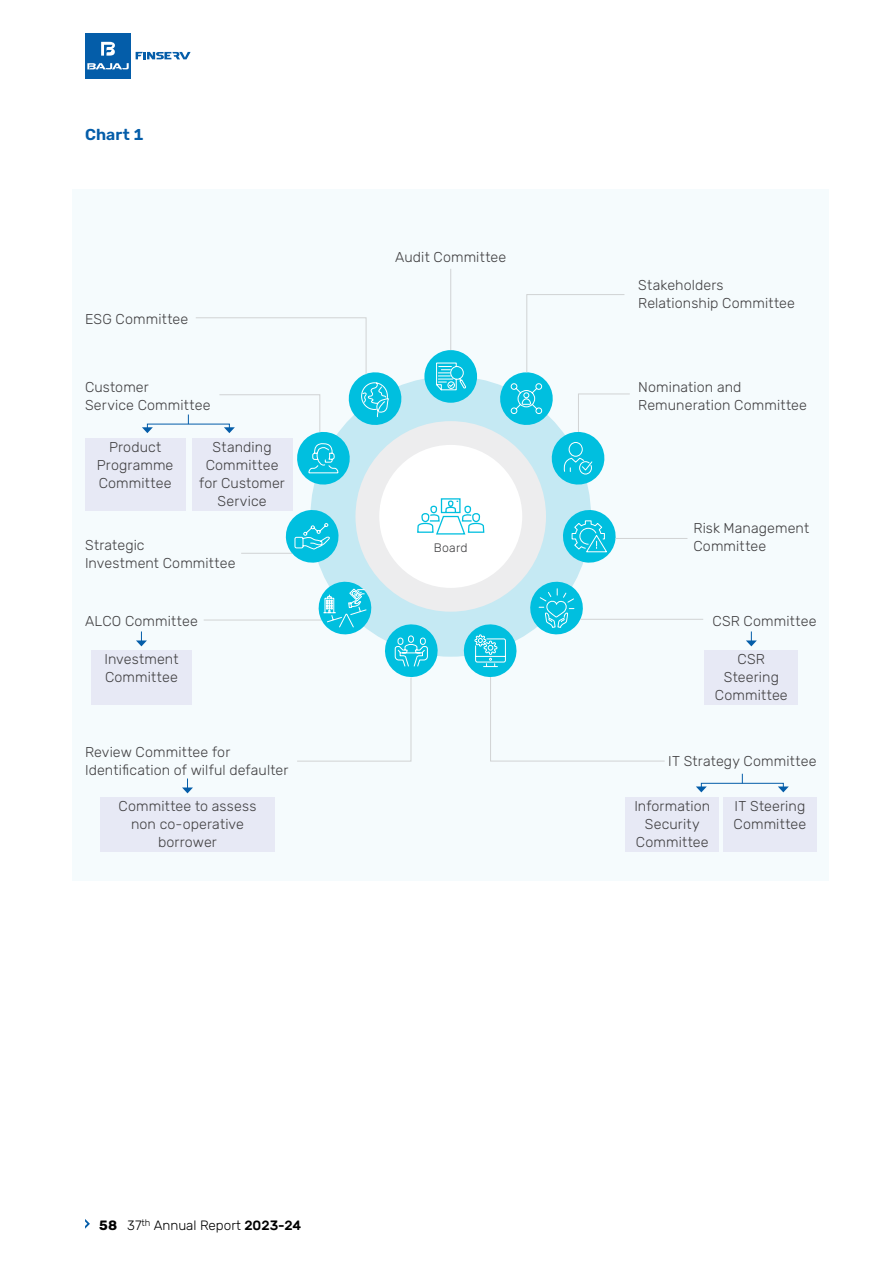
<style>
.page{position:relative;width:893px;height:1263px;background:#fff}
.page>*{position:absolute;margin:0;border:0;box-sizing:border-box;transform-origin:0 0}
.t1{font:600 15.75px "Rubik";letter-spacing:.005em;color:#045da9}
.t2{font:300 14.25px/18px "Rubik";letter-spacing:.01em;color:#414042}
.t3{font:300 13.5px "Rubik";color:#000}
.t4{font:300 12.3px "Rubik";letter-spacing:.02em;color:#414042}
.s1{font-weight:700}
.s2{font-weight:500}
</style>
<div class="page">
<div style="left:72px;top:189px;width:757px;height:691px;background:#f5fbfd"></div>
<div style="left:310px;top:376px;width:281px;height:281px;background:#c5e9f3;border-radius:50%"></div>
<div style="left:424px;top:350px;width:53px;height:53px;background:#00bfdf;border-radius:50%"></div>
<hr style="left:450px;top:269px;width:1px;height:81px;background:#d1d3d4">
<hr style="left:616px;top:538px;width:71px;height:1px;background:#d1d3d4">
<hr style="left:241px;top:553px;width:51px;height:1px;background:#d1d3d4">
<hr style="left:204px;top:620px;width:118px;height:1px;background:#d1d3d4">
<hr style="left:580px;top:619px;width:123px;height:1px;background:#d1d3d4">
<div style="left:355px;top:421px;width:191px;height:191px;background:#ededee;border-radius:50%"></div>
<div style="left:379px;top:445px;width:143px;height:143px;background:#fff;border-radius:50%"></div>
<svg style="left:436px;top:362px;width:30px;height:29px"></svg>
<svg style="left:496px;top:294px;width:134px;height:194px"></svg>
<svg style="left:563px;top:510px;width:53px;height:53px"></svg>
<svg style="left:461px;top:580px;width:204px;height:182px"></svg>
<div style="left:723px;top:797px;width:93px;height:55px;background:#e7e9f5"></div>
<div style="left:626px;top:797px;width:93px;height:55px;background:#e7e9f5"></div>
<div style="left:85px;top:438px;width:100px;height:72px;background:#e7e9f5"></div>
<div style="left:192px;top:438px;width:100px;height:72px;background:#e7e9f5"></div>
<div style="left:100px;top:797px;width:175px;height:55px;background:#e7e9f5"></div>
<div style="left:705px;top:650px;width:93px;height:55px;background:#e7e9f5"></div>
<div style="left:91px;top:650px;width:101px;height:55px;background:#e7e9f5"></div>
<div style="left:701px;top:783px;width:83px;height:5px;border:1px solid #045da9"></div>
<svg style="left:778px;top:786px;width:11px;height:6px"></svg>
<svg style="left:696px;top:786px;width:11px;height:6px"></svg>
<svg style="left:195px;top:317px;width:209px;height:171px"></svg>
<svg style="left:142px;top:427px;width:11px;height:6px"></svg>
<svg style="left:182px;top:778px;width:11px;height:15px"></svg>
<svg style="left:746px;top:631px;width:11px;height:15px"></svg>
<svg style="left:136px;top:631px;width:11px;height:15px"></svg>
<svg style="left:284px;top:508px;width:55px;height:56px"></svg>
<svg style="left:296px;top:579px;width:145px;height:183px"></svg>
<svg style="left:417px;top:498px;width:68px;height:37px"></svg>
<svg style="left:85px;top:1219px;width:5px;height:10px"></svg>
<div style="left:85px;top:33px;width:46px;height:46px;background:#045da9"></div>
<svg style="left:87px;top:63px;width:42px;height:6px"></svg>
<svg style="left:101px;top:42px;width:14px;height:14px"></svg>
<svg style="left:136px;top:52px;width:55px;height:7px"></svg>
<p class="t1" style="left:85px;top:125px;width:60px">Chart 1</p>
<p class="t2" style="left:85px;top:310px;width:105px">ESG Committee</p>
<p class="t2" style="left:85px;top:378px;width:127px">Customer<br>Service Committee</p>
<p class="t2" style="left:97px;top:439px;width:78px;text-align:center">Product<br>Programme<br>Committee</p>
<p class="t2" style="left:199px;top:439px;width:87px;text-align:center">Standing<br>Committee for Customer<br>Service</p>
<p class="t2" style="left:85px;top:536px;width:152px">Strategic<br>Investment Committee</p>
<p class="t2" style="left:85px;top:612px;width:114px">ALCO Committee</p>
<p class="t2" style="left:104px;top:651px;width:76px">Investment<br>Committee</p>
<p class="t2" style="left:85px;top:744px;width:205px">Review Committee for<br>Identification of wilful defaulter</p>
<p class="t2" style="left:119px;top:798px;width:139px;text-align:center">Committee to assess non co-operative borrower</p>
<p class="t2" style="left:395px;top:249px;width:113px">Audit Committee</p>
<p class="t4" style="left:434px;top:541px;width:35px">Board</p>
<p class="t2" style="left:638px;top:276px;width:158px">Stakeholders<br>Relationship Committee</p>
<p class="t2" style="left:638px;top:378px;width:170px">Nomination and<br>Remuneration Committee</p>
<p class="t2" style="left:693px;top:520px;width:117px">Risk Management<br>Committee</p>
<p class="t2" style="left:712px;top:612px;width:105px">CSR Committee</p>
<p class="t2" style="left:715px;top:651px;width:74px;text-align:center">CSR<br>Steering<br>Committee</p>
<p class="t2" style="left:668px;top:752px;width:150px">IT Strategy Committee</p>
<p class="t2" style="left:634px;top:798px;width:77px;text-align:center">Information<br>Security<br>Committee</p>
<p class="t2" style="left:733px;top:798px;width:74px">IT Steering<br>Committee</p>
<p class="t3" style="left:99px;top:1218px;width:204px"><span class="s1">58</span> 37<sup>th</sup> Annual Report <span class="s2">2023-24</span></p>
</div>
